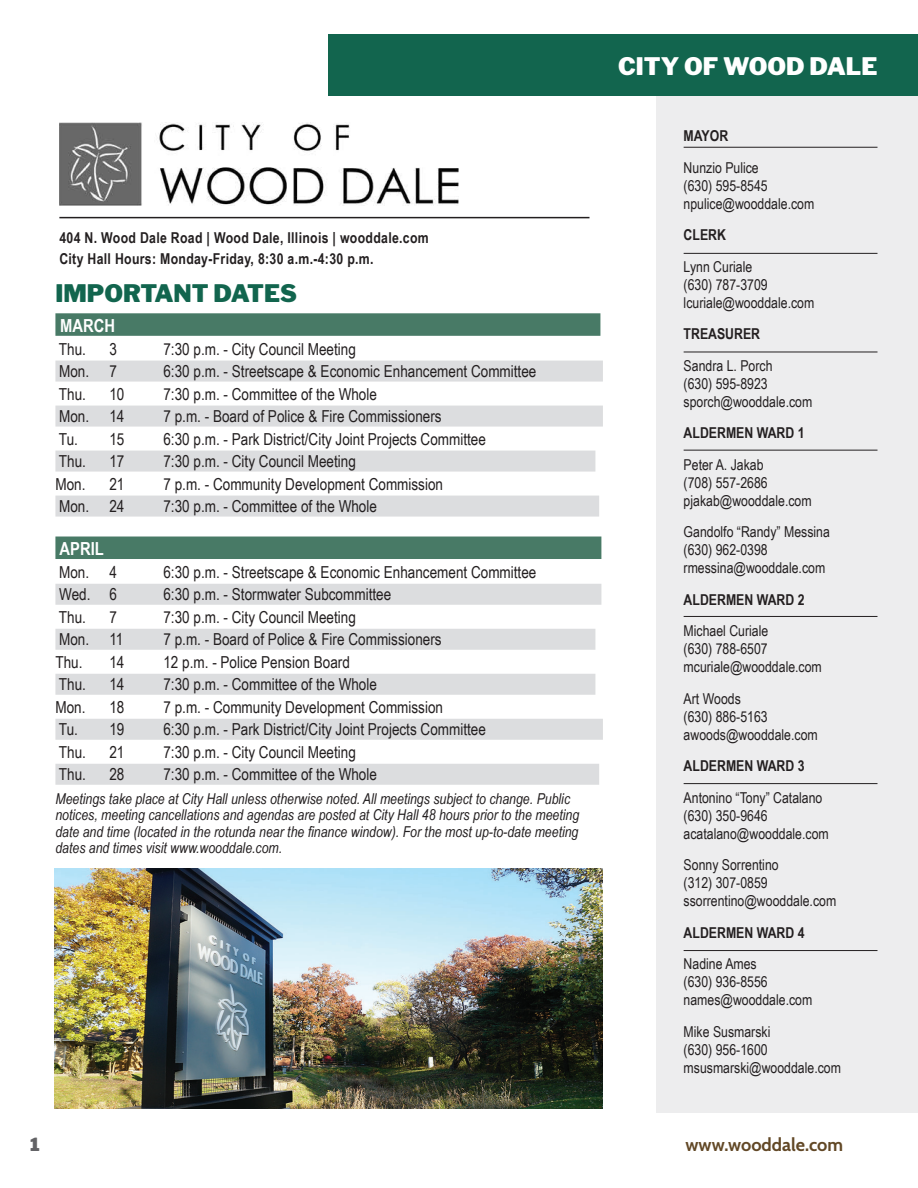
<style>
.page{position:relative;width:918px;height:1188px;background:#fff}
.page>*{position:absolute;margin:0;border:0;box-sizing:border-box;transform-origin:0 0}
.t1{font:900 24px "Libre Franklin";color:#fff}
.t2{font:900 24px "Libre Franklin";color:#12654e}
.t3{font:700 18px "Cabin";color:#624826}
.t4{font:700 18px "Arial Narrow";color:#fff}
.t5{font:900 18px "Libre Franklin";color:#636366}
.t6{font:16.5px "Arial Narrow";color:#231f20}
.t7{font:15px/18px "Arial Narrow";color:#231f20}
.t8{font:italic 15px/16.5px "Arial Narrow";color:#231f20}
.t9{font:700 15px/21px "Arial Narrow";letter-spacing:.02em;color:#231f20}
.t10{font:700 15px "Arial Narrow";color:#231f20}
</style>
<div class="page">
<div style="left:328px;top:34px;width:590px;height:62px;background:#12654e"></div>
<img style="left:59px;top:123px;width:400px;height:82px">
<div style="left:55px;top:313px;width:545px;height:23px;background:#487a66"></div>
<div style="left:55px;top:361px;width:548px;height:21px;background:#dcdddf"></div>
<div style="left:55px;top:406px;width:548px;height:21px;background:#dcdddf"></div>
<div style="left:55px;top:451px;width:540px;height:21px;background:#dcdddf"></div>
<div style="left:55px;top:496px;width:544px;height:21px;background:#dcdddf"></div>
<div style="left:55px;top:537px;width:546px;height:22px;background:#487a66"></div>
<div style="left:55px;top:584px;width:546px;height:21px;background:#dcdddf"></div>
<div style="left:55px;top:629px;width:540px;height:21px;background:#dcdddf"></div>
<div style="left:55px;top:674px;width:540px;height:21px;background:#dcdddf"></div>
<div style="left:55px;top:719px;width:548px;height:21px;background:#dcdddf"></div>
<div style="left:55px;top:764px;width:544px;height:21px;background:#dcdddf"></div>
<hr style="left:59px;top:217px;width:530px;height:1px;background:#231f20">
<div style="left:657px;top:96px;width:261px;height:1017px;background:#ededee"></div>
<hr style="left:684px;top:783px;width:194px;height:1px;background:#231f20">
<hr style="left:684px;top:616px;width:194px;height:1px;background:#231f20">
<hr style="left:684px;top:450px;width:194px;height:1px;background:#231f20">
<hr style="left:684px;top:352px;width:194px;height:1px;background:#231f20">
<hr style="left:684px;top:253px;width:194px;height:1px;background:#231f20">
<hr style="left:684px;top:147px;width:194px;height:1px;background:#231f20">
<hr style="left:684px;top:950px;width:194px;height:1px;background:#231f20">
<img style="left:55px;top:868px;width:547px;height:240px">
<p class="t9" style="left:59px;top:226px;width:371px">404 N. Wood Dale Road | Wood Dale, Illinois | wooddale.com<br>City Hall Hours: Monday-Friday, 8:30 a.m.-4:30 p.m.</p>
<p class="t2" style="left:55px;top:279px;width:243px">IMPORTANT DATES</p>
<p class="t4" style="left:60px;top:312px;width:56px">MARCH</p>
<p class="t6" style="left:59px;top:337px;width:29px">Thu.</p>
<p class="t6" style="left:109px;top:337px;width:9px">3</p>
<p class="t6" style="left:163px;top:337px;width:194px">7:30 p.m. - City Council Meeting</p>
<p class="t6" style="left:59px;top:359px;width:59px">Mon. 7</p>
<p class="t6" style="left:163px;top:359px;width:375px">6:30 p.m. - Streetscape &amp; Economic Enhancement Committee</p>
<p class="t6" style="left:59px;top:382px;width:29px">Thu.</p>
<p class="t6" style="left:109px;top:382px;width:17px">10</p>
<p class="t6" style="left:163px;top:382px;width:215px">7:30 p.m. - Committee of the Whole</p>
<p class="t6" style="left:59px;top:404px;width:67px">Mon. 14</p>
<p class="t6" style="left:163px;top:404px;width:280px">7 p.m. - Board of Police &amp; Fire Commissioners</p>
<p class="t6" style="left:59px;top:427px;width:67px">Tu. 15</p>
<p class="t6" style="left:163px;top:427px;width:324px">6:30 p.m. - Park District/City Joint Projects Committee</p>
<p class="t6" style="left:59px;top:449px;width:29px">Thu.</p>
<p class="t6" style="left:109px;top:449px;width:17px">17</p>
<p class="t6" style="left:163px;top:449px;width:194px">7:30 p.m. - City Council Meeting</p>
<p class="t6" style="left:55px;top:472px;width:32px">Mon.</p>
<p class="t6" style="left:109px;top:472px;width:17px">21</p>
<p class="t6" style="left:163px;top:472px;width:281px">7 p.m. - Community Development Commission</p>
<p class="t6" style="left:59px;top:494px;width:67px">Mon. 24</p>
<p class="t6" style="left:163px;top:494px;width:215px">7:30 p.m. - Committee of the Whole</p>
<p class="t4" style="left:60px;top:535px;width:46px">APRIL</p>
<p class="t6" style="left:59px;top:560px;width:59px">Mon. 4</p>
<p class="t6" style="left:163px;top:560px;width:375px">6:30 p.m. - Streetscape &amp; Economic Enhancement Committee</p>
<p class="t6" style="left:59px;top:582px;width:59px">Wed. 6</p>
<p class="t6" style="left:163px;top:582px;width:229px">6:30 p.m. - Stormwater Subcommittee</p>
<p class="t6" style="left:59px;top:605px;width:29px">Thu.</p>
<p class="t6" style="left:109px;top:605px;width:9px">7</p>
<p class="t6" style="left:163px;top:605px;width:194px">7:30 p.m. - City Council Meeting</p>
<p class="t6" style="left:59px;top:627px;width:66px">Mon. 11</p>
<p class="t6" style="left:163px;top:627px;width:280px">7 p.m. - Board of Police &amp; Fire Commissioners</p>
<p class="t6" style="left:55px;top:650px;width:29px">Thu.</p>
<p class="t6" style="left:109px;top:650px;width:17px">14</p>
<p class="t6" style="left:163px;top:650px;width:188px">12 p.m. - Police Pension Board</p>
<p class="t6" style="left:59px;top:672px;width:29px">Thu.</p>
<p class="t6" style="left:109px;top:672px;width:17px">14</p>
<p class="t6" style="left:163px;top:672px;width:215px">7:30 p.m. - Committee of the Whole</p>
<p class="t6" style="left:55px;top:695px;width:32px">Mon.</p>
<p class="t6" style="left:109px;top:695px;width:17px">18</p>
<p class="t6" style="left:163px;top:695px;width:281px">7 p.m. - Community Development Commission</p>
<p class="t6" style="left:59px;top:717px;width:67px">Tu. 19</p>
<p class="t6" style="left:163px;top:717px;width:324px">6:30 p.m. - Park District/City Joint Projects Committee</p>
<p class="t6" style="left:59px;top:740px;width:29px">Thu.</p>
<p class="t6" style="left:109px;top:740px;width:17px">21</p>
<p class="t6" style="left:163px;top:740px;width:194px">7:30 p.m. - City Council Meeting</p>
<p class="t6" style="left:59px;top:762px;width:29px">Thu.</p>
<p class="t6" style="left:109px;top:762px;width:17px">28</p>
<p class="t6" style="left:163px;top:762px;width:215px">7:30 p.m. - Committee of the Whole</p>
<p class="t8" style="left:55px;top:790px;width:525px">Meetings take place at City Hall unless otherwise noted. All meetings subject to change. Public notices, meeting cancellations and agendas are posted at City Hall 48 hours prior to the meeting date and time (located in the rotunda near the finance window). For the most up-to-date meeting dates and times visit www.wooddale.com.</p>
<p class="t1" style="left:618px;top:52px;width:261px">CITY OF WOOD DALE</p>
<p class="t10" style="left:684px;top:124px;width:46px">MAYOR</p>
<p class="t7" style="left:684px;top:158px;width:132px">Nunzio Pulice<br>(630) 595-8545 npulice@wooddale.com</p>
<p class="t10" style="left:684px;top:223px;width:44px">CLERK</p>
<p class="t7" style="left:684px;top:257px;width:132px">Lynn Curiale<br>(630) 787-3709 lcuriale@wooddale.com</p>
<p class="t10" style="left:684px;top:322px;width:78px">TREASURER</p>
<p class="t7" style="left:684px;top:356px;width:130px">Sandra L. Porch<br>(630) 595-8923 sporch@wooddale.com</p>
<p class="t10" style="left:684px;top:421px;width:122px">ALDERMEN WARD 1</p>
<p class="t7" style="left:684px;top:455px;width:130px">Peter A. Jakab<br>(708) 557-2686 pjakab@wooddale.com</p>
<p class="t7" style="left:684px;top:522px;width:148px">Gandolfo “Randy” Messina (630) 962-0398 rmessina@wooddale.com</p>
<p class="t10" style="left:684px;top:588px;width:122px">ALDERMEN WARD 2</p>
<p class="t7" style="left:684px;top:621px;width:140px">Michael Curiale<br>(630) 788-6507 mcuriale@wooddale.com</p>
<p class="t7" style="left:684px;top:689px;width:136px">Art Woods<br>(630) 886-5163 awoods@wooddale.com</p>
<p class="t10" style="left:684px;top:754px;width:122px">ALDERMEN WARD 3</p>
<p class="t7" style="left:684px;top:788px;width:147px">Antonino “Tony” Catalano (630) 350-9646 acatalano@wooddale.com</p>
<p class="t7" style="left:684px;top:855px;width:154px">Sonny Sorrentino<br>(312) 307-0859 ssorrentino@wooddale.com</p>
<p class="t10" style="left:684px;top:921px;width:122px">ALDERMEN WARD 4</p>
<p class="t7" style="left:684px;top:954px;width:130px">Nadine Ames<br>(630) 936-8556 names@wooddale.com</p>
<p class="t7" style="left:684px;top:1022px;width:159px">Mike Susmarski<br>(630) 956-1600 msusmarski@wooddale.com</p>
<p class="t5" style="left:30px;top:1134px;width:11px">1</p>
<p class="t3" style="left:686px;top:1131px;width:159px">www.wooddale.com</p>
</div>
